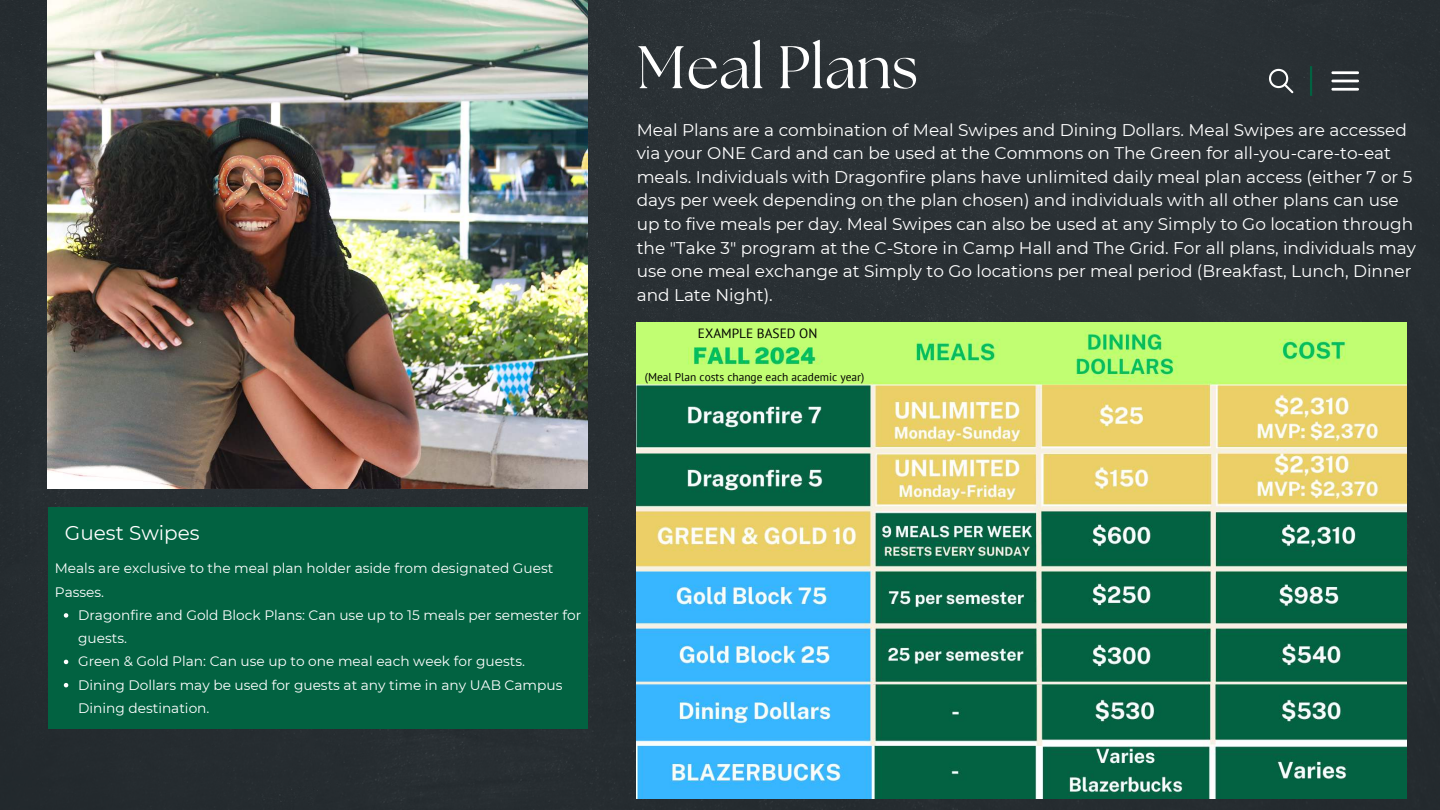
<style>
.page{position:relative;width:1440px;height:810px;background:#293034}
.page>*{position:absolute;margin:0;border:0;box-sizing:border-box;transform-origin:0 0}
.t1{font:60px "The Seasons";color:#fff}
.t2{font:20px "Montserrat";color:#fff}
.t3{font:16.9px/23.6px "Montserrat";color:#fff}
.t4{font:13.7px/23.2px "Montserrat";color:#fff}
.t5{font:13.4px "PT Sans";color:#000}
.t6{font:11.4px "PT Sans";color:#000}
</style>
<div class="page">
<img style="left:48px;top:0;width:540px;height:488px">
<svg style="left:1269px;top:69px;width:24px;height:24px"></svg>
<svg style="left:1331px;top:71px;width:28px;height:20px"></svg>
<hr style="left:1310px;top:66px;width:2px;height:30px;background:#026241">
<div style="left:48px;top:508px;width:540px;height:221px;background:#026241"></div>
<img style="left:637px;top:323px;width:770px;height:475px">
<svg style="left:64px;top:613px;width:4px;height:5px"></svg>
<svg style="left:64px;top:660px;width:4px;height:4px"></svg>
<svg style="left:64px;top:683px;width:4px;height:4px"></svg>
<h1 class="t1" style="left:637px;top:40px;width:283px">Meal Plans</h1>
<p class="t3" style="left:637px;top:118px;width:781px">Meal Plans are a combination of Meal Swipes and Dining Dollars. Meal Swipes are accessed via your ONE Card and can be used at the Commons on The Green for all-you-care-to-eat meals. Individuals with Dragonfire plans have unlimited daily meal plan access (either 7 or 5 days per week depending on the plan chosen) and individuals with all other plans can use up to five meals per day. Meal Swipes can also be used at any Simply to Go location through the "Take 3" program at the C-Store in Camp Hall and The Grid. For all plans, individuals may use one meal exchange at Simply to Go locations per meal period (Breakfast, Lunch, Dinner and Late Night).</p>
<p class="t5" style="left:698px;top:325px;width:121px">EXAMPLE BASED ON</p>
<p class="t6" style="left:645px;top:369px;width:221px">(Meal Plan costs change each academic year)</p>
<p class="t2" style="left:65px;top:520px;width:136px">Guest Swipes</p>
<p class="t4" style="left:55px;top:557px;width:500px">Meals are exclusive to the meal plan holder aside from designated Guest<br>Passes.</p>
<p class="t4" style="left:78px;top:603px;width:505px">Dragonfire and Gold Block Plans: Can use up to 15 meals per semester for guests.<br>Green &amp; Gold Plan: Can use up to one meal each week for guests.<br>Dining Dollars may be used for guests at any time in any UAB Campus Dining destination.</p>
</div>
